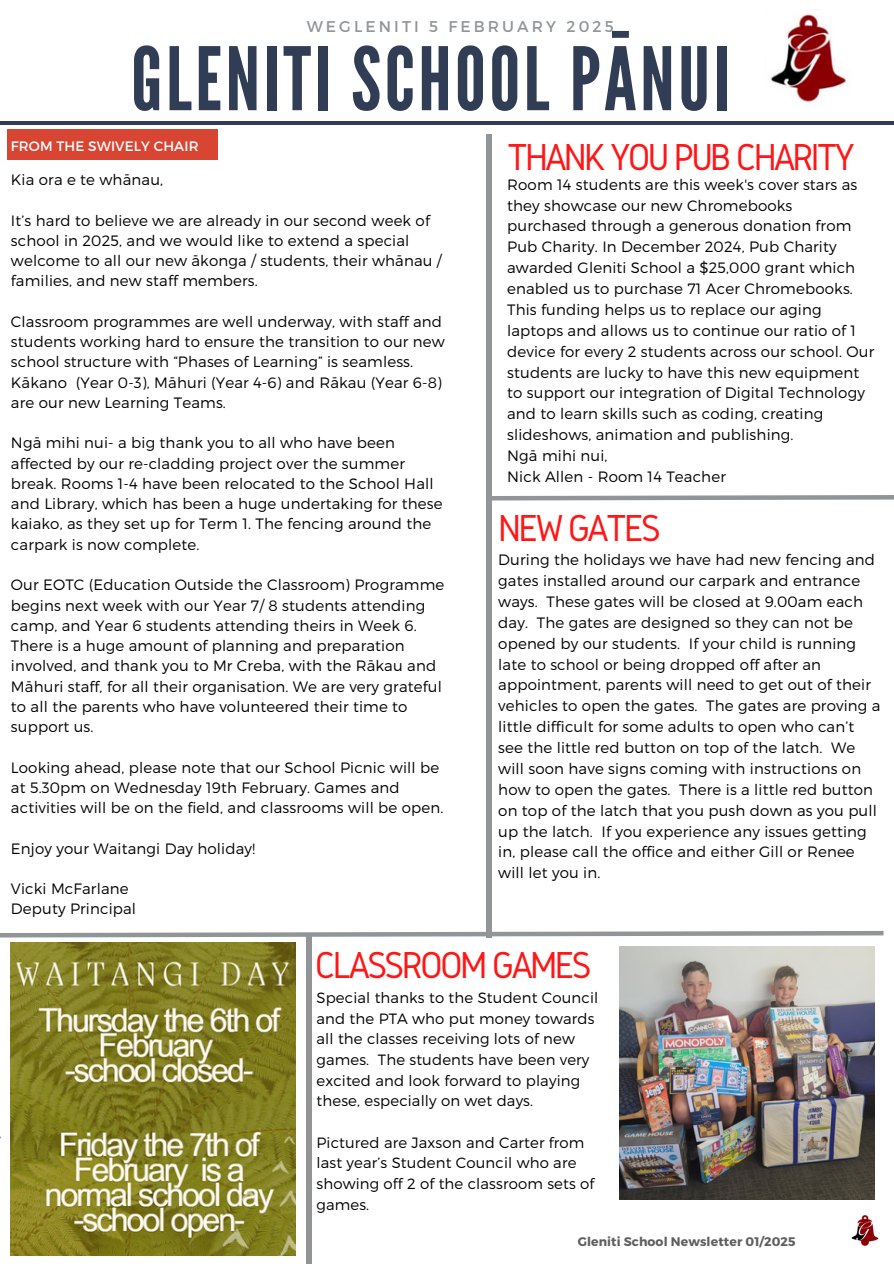
<style>
.page{position:relative;width:894px;height:1264px;background:#fff}
.page>*{position:absolute;margin:0;border:0;box-sizing:border-box;transform-origin:0 0}
.t1{font:87.15px "League Gothic";letter-spacing:.04em;color:#313c55}
.t2{font:39px "Gidole";letter-spacing:-.07em;color:#ff1616}
.t3{font:15.6px "Montserrat";letter-spacing:.2em;color:#919597}
.t4{font:300 15px/20.9px "Montserrat";letter-spacing:.01em;color:#000}
.t5{font:300 14.85px/20.7px "Montserrat";letter-spacing:.01em;color:#000}
.t6{font:13.65px "Montserrat";letter-spacing:.01em;color:#fff}
.t7{font:700 12.45px "Montserrat";letter-spacing:.01em;color:#5f5f5f}
</style>
<div class="page">
<hr style="left:0;top:122px;width:893px;height:3px;background:#313c55">
<div style="left:486px;top:134px;width:6px;height:803px;background:#919597"></div>
<div style="left:7px;top:129px;width:210px;height:31px;background:#d84633"></div>
<img style="left:771px;top:14px;width:77px;height:88px">
<img style="left:851px;top:1215px;width:28px;height:31px">
<svg style="left:0;top:931px;width:884px;height:8px"></svg>
<img style="left:11px;top:942px;width:285px;height:312px">
<div style="left:306px;top:933px;width:5px;height:330px;background:#919597"></div>
<img style="left:619px;top:946px;width:255px;height:253px">
<svg style="left:492px;top:495px;width:401px;height:6px;background:#acafb0"></svg>
<h2 class="t3" style="left:306px;top:16px;width:308px">WEGLENITI 5 FEBRUARY 2025</h2>
<h3 class="t1" style="left:131px;top:29px;width:600px">GLENITI SCHOOL PĀNUI</h3>
<h1 class="t6" style="left:11px;top:137px;width:189px">FROM THE SWIVELY CHAIR</h1>
<h4 class="t2" style="left:507px;top:136px;width:349px">THANK YOU PUB CHARITY</h4>
<h5 class="t4" style="left:11px;top:168px;width:154px">Kia ora e te whānau,</h5>
<h4 class="t4" style="left:11px;top:209px;width:432px;line-height:20.2px">It’s hard to believe we are already in our second week of school in 2025, and we would like to extend a special welcome to all our new ākonga / students, their whānau / families, and new staff members.</h4>
<h4 class="t4" style="left:11px;top:310px;width:435px;line-height:20.2px">Classroom programmes are well underway, with staff and students working hard to ensure the transition to our new school structure with “Phases of Learning” is seamless.<br>Kākano (Year 0-3), Māhuri (Year 4-6) and Rākau (Year 6-8) are our new Learning Teams.</h4>
<h4 class="t4" style="left:11px;top:432px;width:433px;line-height:20.2px">Ngā mihi nui- a big thank you to all who have been affected by our re-cladding project over the summer break. Rooms 1-4 have been relocated to the School Hall and Library, which has been a huge undertaking for these kaiako, as they set up for Term 1. The fencing around the carpark is now complete.</h4>
<h4 class="t4" style="left:11px;top:574px;width:435px;line-height:20.2px">Our EOTC (Education Outside the Classroom) Programme begins next week with our Year 7/ 8 students attending camp, and Year 6 students attending theirs in Week 6.<br>There is a huge amount of planning and preparation involved, and thank you to Mr Creba, with the Rākau and Māhuri staff, for all their organisation. We are very grateful to all the parents who have volunteered their time to support us.</h4>
<h4 class="t4" style="left:11px;top:756px;width:434px;line-height:20.2px">Looking ahead, please note that our School Picnic will be at 5.30pm on Wednesday 19th February. Games and activities will be on the field, and classrooms will be open.</h4>
<h4 class="t4" style="left:11px;top:837px;width:246px">Enjoy your Waitangi Day holiday!</h4>
<h4 class="t4" style="left:11px;top:877px;width:127px;line-height:20.2px">Vicki McFarlane<br>Deputy Principal</h4>
<h4 class="t4" style="left:507px;top:173px;width:368px">Room 14 students are this week's cover stars as they showcase our new Chromebooks purchased through a generous donation from Pub Charity. In December 2024, Pub Charity awarded Gleniti School a $25,000 grant which enabled us to purchase 71 Acer Chromebooks.<br>This funding helps us to replace our aging laptops and allows us to continue our ratio of 1 device for every 2 students across our school. Our students are lucky to have this new equipment to support our integration of Digital Technology and to learn skills such as coding, creating slideshows, animation and publishing.<br>Ngā mihi nui,<br>Nick Allen - Room 14 Teacher</h4>
<h2 class="t2" style="left:498px;top:506px;width:164px">NEW GATES</h2>
<h4 class="t4" style="left:498px;top:548px;width:383px">During the holidays we have had new fencing and gates installed around our carpark and entrance ways. These gates will be closed at 9.00am each day. The gates are designed so they can not be opened by our students. If your child is running late to school or being dropped off after an appointment, parents will need to get out of their vehicles to open the gates. The gates are proving a little difficult for some adults to open who can’t see the little red button on top of the latch. We will soon have signs coming with instructions on how to open the gates. There is a little red button on top of the latch that you push down as you pull up the latch. If you experience any issues getting in, please call the office and either Gill or Renee will let you in.</h4>
<p class="t2" style="left:315px;top:943px;width:278px">CLASSROOM GAMES</p>
<p class="t5" style="left:316px;top:986px;width:283px">Special thanks to the Student Council and the PTA who put money towards all the classes receiving lots of new games. The students have been very excited and look forward to playing these, especially on wet days.</p>
<p class="t5" style="left:316px;top:1131px;width:279px">Pictured are Jaxson and Carter from last year’s Student Council who are showing off 2 of the classroom sets of games.</p>
<p class="t7" style="left:577px;top:1233px;width:219px">Gleniti School Newsletter 01/2025</p>
</div>
